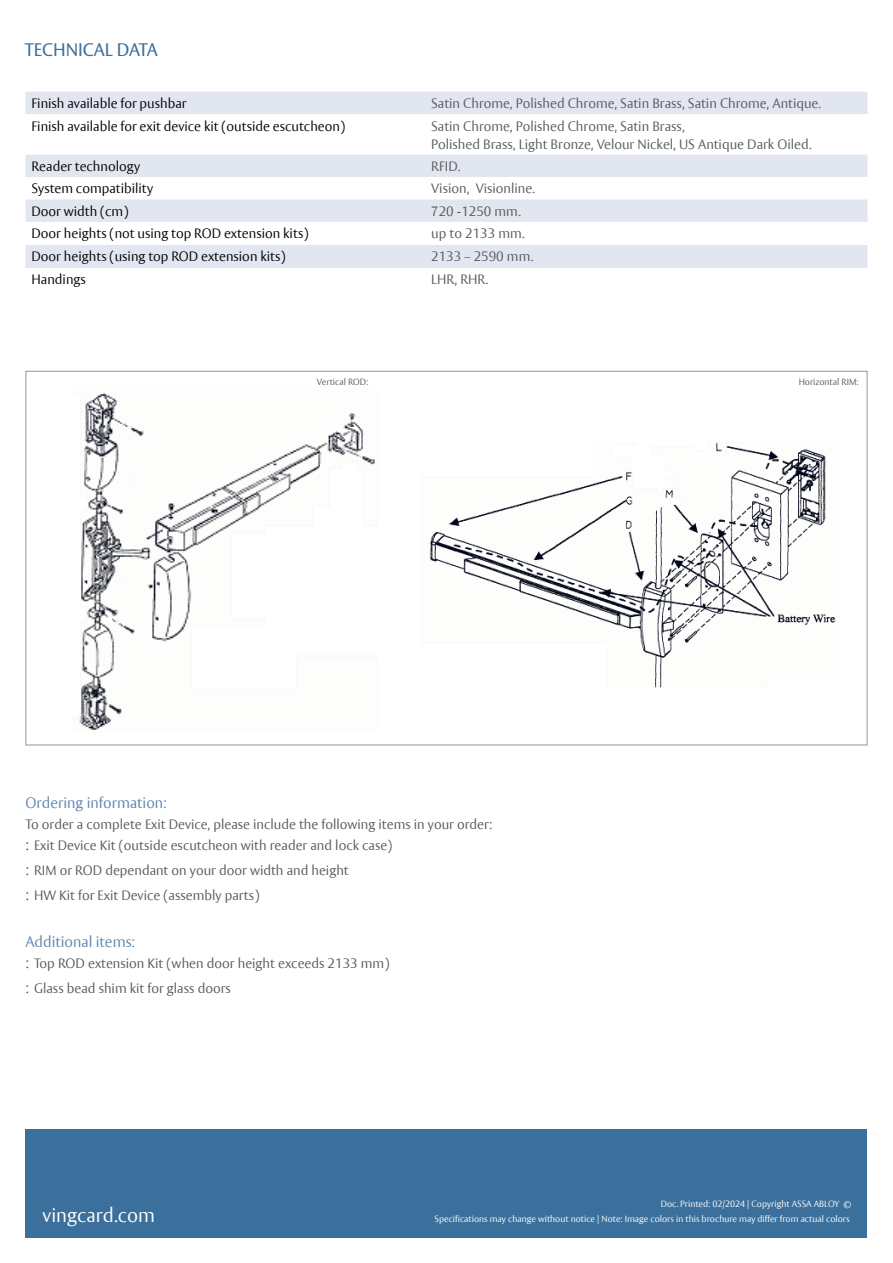
<style>
.page{position:relative;width:893px;height:1263px;background:#fff}
.page>*{position:absolute;margin:0;border:0;box-sizing:border-box;transform-origin:0 0}
.t1{font:300 19.5px "ASSA Vesta";color:#fff}
.DS_Heading_2{font:18px "ASSA Vesta";color:#3b709c}
.DS_Brødtekst{font:300 15px "ASSA Vesta";color:#5c85ad}
.DS_Brødtekst-2{font:300 13.5px "ASSA Vesta";color:#58595b}
.t2{font:300 13.5px "ASSA Vesta";color:#000}
.Endorsement_English{font:300 9px "ASSA Vesta";color:#fff}
.DS_Picture_text{font:300 9px "ASSA Vesta";color:#58595b}
.s1{font-size:15px}
</style>
<div class="page">
<svg style="left:26px;top:92px;width:841px;height:176px;fill:#e1e6f0"></svg>
<svg style="left:26px;top:222px;width:841px;height:23px"></svg>
<img style="left:79px;top:392px;width:296px;height:339px">
<img style="left:429px;top:442px;width:407px;height:246px">
<div style="left:26px;top:1129px;width:841px;height:108px;background:#3b709c"></div>
<p class="DS_Heading_2" style="left:25px;top:39px;width:135px">TECHNICAL DATA</p>
<p class="t2" style="left:32px;top:95px;width:157px">Finish available for pushbar</p>
<p class="DS_Brødtekst-2" style="left:431px;top:95px;width:391px">Satin Chrome, Polished Chrome, Satin Brass, Satin Chrome, Antique.</p>
<p class="t2" style="left:32px;top:118px;width:315px">Finish available for exit device kit (outside escutcheon)</p>
<p class="DS_Brødtekst-2" style="left:431px;top:118px;width:255px">Satin Chrome, Polished Chrome, Satin Brass,</p>
<p class="DS_Brødtekst-2" style="left:431px;top:136px;width:382px">Polished Brass, Light Bronze, Velour Nickel, US Antique Dark Oiled.</p>
<p class="t2" style="left:32px;top:158px;width:110px">Reader technology</p>
<p class="DS_Brødtekst-2" style="left:431px;top:158px;width:31px">RFID.</p>
<p class="t2" style="left:32px;top:181px;width:123px">System compatibility</p>
<p class="DS_Brødtekst-2" style="left:431px;top:181px;width:105px">Vision, Visionline.</p>
<p class="t2" style="left:32px;top:203px;width:98px">Door width (cm)</p>
<p class="DS_Brødtekst-2" style="left:431px;top:203px;width:91px">720 -1250 mm.</p>
<p class="t2" style="left:32px;top:225px;width:279px">Door heights (not using top ROD extension kits)</p>
<p class="DS_Brødtekst-2" style="left:431px;top:225px;width:95px">up to 2133 mm.</p>
<p class="t2" style="left:32px;top:249px;width:256px">Door heights (using top ROD extension kits)</p>
<p class="DS_Brødtekst-2" style="left:431px;top:249px;width:104px">2133 – 2590 mm.</p>
<p class="t2" style="left:32px;top:272px;width:56px">Handings</p>
<p class="DS_Brødtekst-2" style="left:431px;top:272px;width:59px">LHR, RHR.</p>
<p class="DS_Picture_text" style="left:317px;top:376px;width:53px">Vertical ROD:</p>
<p class="DS_Picture_text" style="left:799px;top:376px;width:61px">Horizontal RIM:</p>
<p class="DS_Brødtekst" style="left:26px;top:794px;width:143px">Ordering information:</p>
<p class="DS_Brødtekst-2" style="left:26px;top:816px;width:468px">To order a complete Exit Device, please include the following items in your order:</p>
<p class="DS_Brødtekst-2" style="left:26px;top:837px;width:368px"><span class="s1">:</span> Exit Device Kit (outside escutcheon with reader and lock case)</p>
<p class="DS_Brødtekst-2" style="left:26px;top:862px;width:325px"><span class="s1">:</span> RIM or ROD dependant on your door width and height</p>
<p class="DS_Brødtekst-2" style="left:26px;top:887px;width:235px"><span class="s1">:</span> HW Kit for Exit Device (assembly parts)</p>
<p class="DS_Brødtekst" style="left:26px;top:932px;width:111px">Additional items:</p>
<p class="DS_Brødtekst-2" style="left:26px;top:955px;width:365px"><span class="s1">:</span> Top ROD extension Kit (when door height exceeds 2133 mm)</p>
<p class="DS_Brødtekst-2" style="left:26px;top:980px;width:207px"><span class="s1">:</span> Glass bead shim kit for glass doors</p>
<p class="t1" style="left:43px;top:1203px;width:114px">vingcard.com</p>
<p class="Endorsement_English" style="left:661px;top:1198px;width:192px">Doc. Printed: 02/2024 | Copyright ASSA ABLOY ©</p>
<p class="Endorsement_English" style="left:434px;top:1213px;width:417px">Specifications may change without notice | Note: Image colors in this brochure may differ from actual colors</p>
</div>
